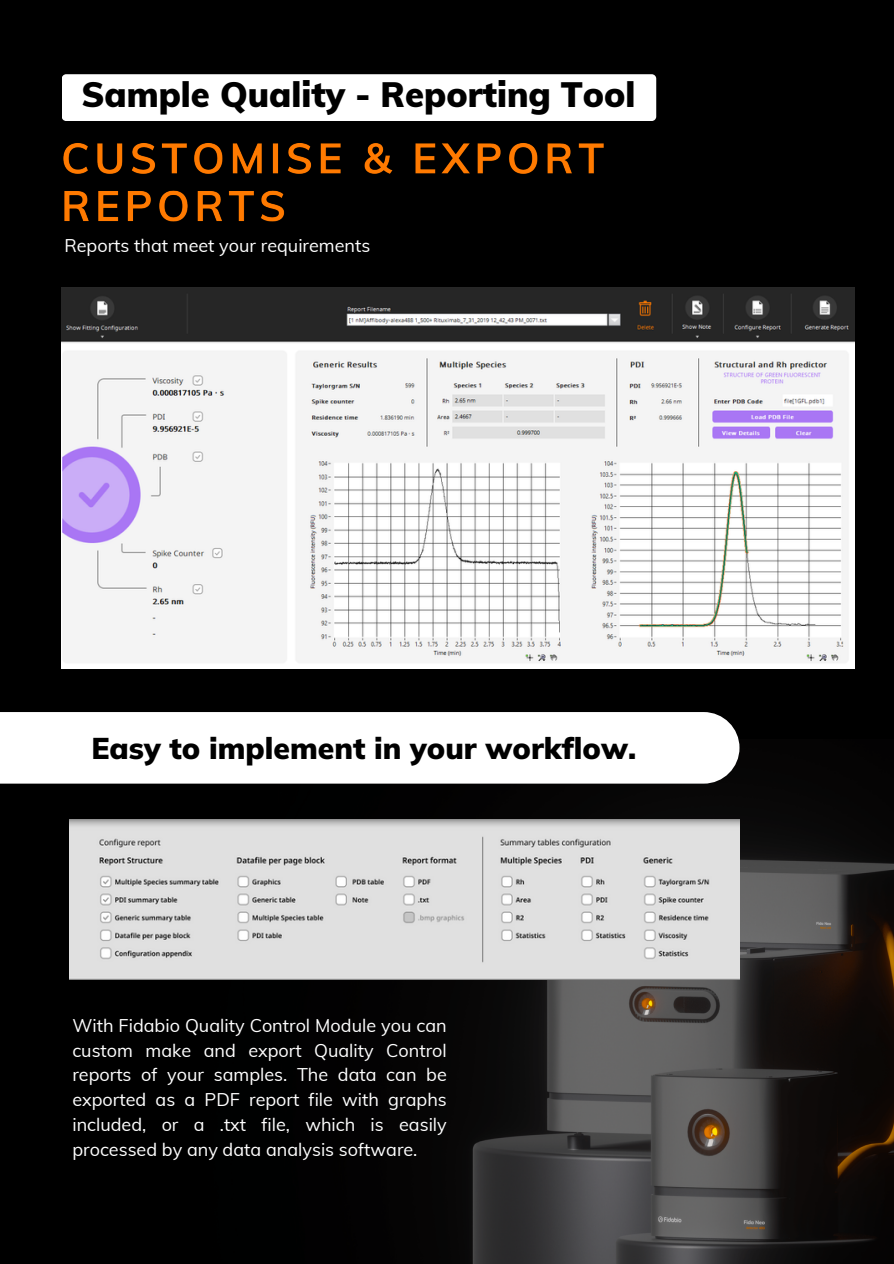
<style>
.page{position:relative;width:894px;height:1264px;background:#fff}
.page>*{position:absolute;margin:0;border:0;box-sizing:border-box;transform-origin:0 0}
.t1{font:900 34.5px "Muli";color:#000}
.t2{font:900 30px "Mulish";color:#000}
.t3{font:18px/24.8px "Muli";color:#fff;text-align:justify}
</style>
<div class="page">
<div style="left:0;top:0;width:893px;height:1263px;background:#000"></div>
<div style="left:62px;top:74px;width:594px;height:47px;background:#fff;border-radius:5px"></div>
<img style="left:27px;top:742px;width:866px;height:521px">
<div style="left:0;top:712px;width:739px;height:71px;background:#fff"></div>
<img style="left:70px;top:819px;width:669px;height:160px">
<img style="left:63px;top:143px;width:541px;height:79px">
<img style="left:62px;top:287px;width:792px;height:381px">
<p class="t1" style="left:81px;top:72px;width:555px">Sample Quality - Reporting Tool</p>
<h3 class="t3" style="left:64px;top:232px;width:307px">Reports that meet your requirements</h3>
<p class="t2" style="left:91px;top:728px;width:546px">Easy to implement in your workflow.</p>
<p class="t3" style="left:72px;top:1012px;width:376px">With Fidabio Quality Control Module you can custom make and export Quality Control reports of your samples. The data can be exported as a PDF report file with graphs included, or a .txt file, which is easily processed by any data analysis software.</p>
</div>
